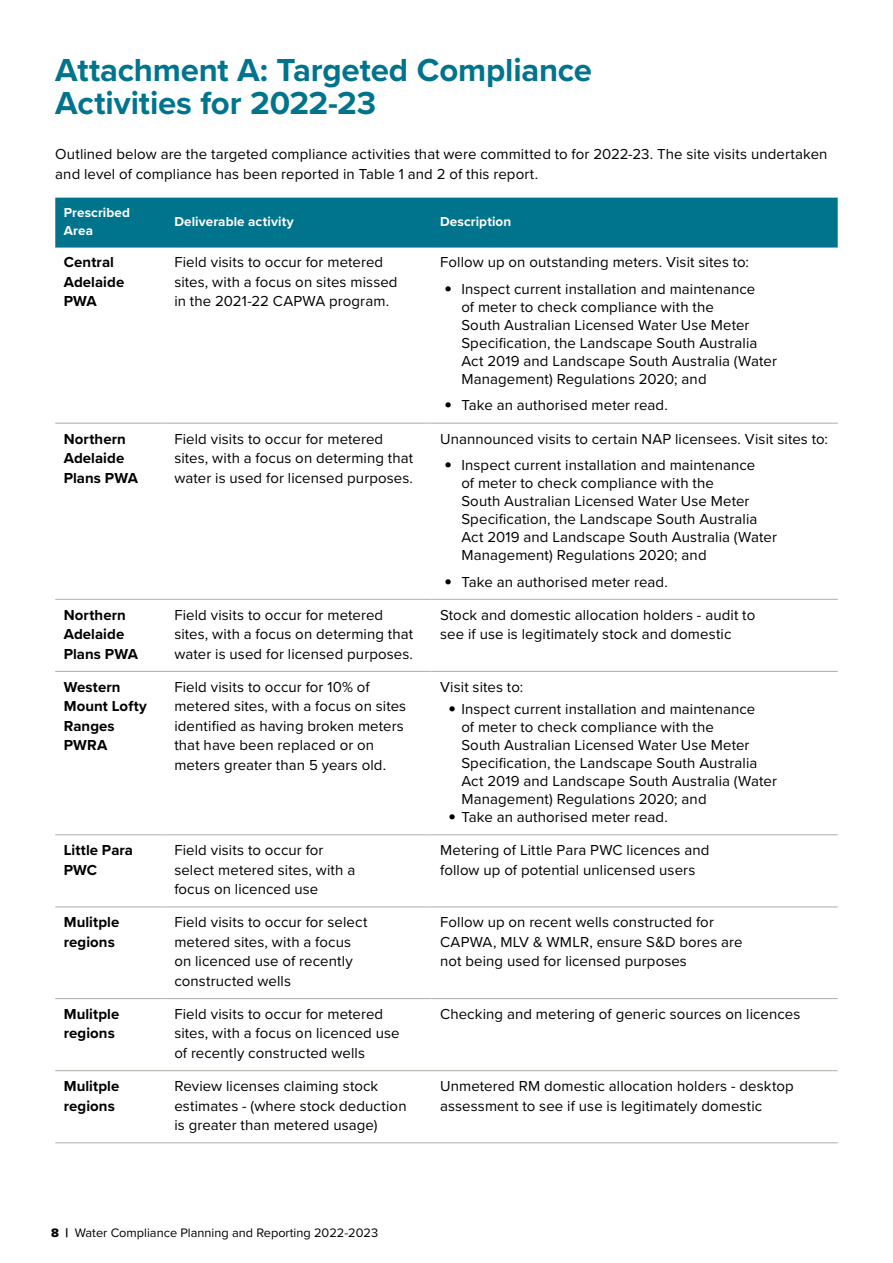
<style>
.page{position:relative;width:893px;height:1263px;background:#fff}
.page>*{position:absolute;margin:0;border:0;box-sizing:border-box;transform-origin:0 0}
.t1{font:700 33px/33px "Proxima Nova";letter-spacing:-.005em;color:#00748d}
.t2{font:15px/19.5px "Proxima Nova";letter-spacing:.005em;color:#000}
.t3{font:700 15px/19.5px "Proxima Nova";letter-spacing:.005em;color:#000}
.t4{font:700 13.5px/18px "Proxima Nova";letter-spacing:.01em;color:#fff}
.t5{font:12.75px "Proxima Nova";color:#000}
.s1{font-family:"Frutiger LT Com";font-weight:300;font-stretch:condensed}
.s2{font-family:"Proxima Nova Extrabld"}
</style>
<div class="page">
<div style="left:55px;top:198px;width:783px;height:50px;background:#00748d"></div>
<hr style="left:55px;top:423px;width:111px;height:1px;background:#b5b1ac">
<hr style="left:166px;top:423px;width:266px;height:1px;background:#b5b1ac">
<hr style="left:432px;top:423px;width:406px;height:1px;background:#b5b1ac">
<hr style="left:55px;top:599px;width:111px;height:1px;background:#b5b1ac">
<hr style="left:166px;top:599px;width:266px;height:1px;background:#b5b1ac">
<hr style="left:432px;top:599px;width:406px;height:1px;background:#b5b1ac">
<hr style="left:55px;top:671px;width:111px;height:1px;background:#b5b1ac">
<hr style="left:166px;top:671px;width:266px;height:1px;background:#b5b1ac">
<hr style="left:432px;top:671px;width:406px;height:1px;background:#b5b1ac">
<hr style="left:55px;top:834px;width:111px;height:1px;background:#b5b1ac">
<hr style="left:166px;top:834px;width:266px;height:1px;background:#b5b1ac">
<hr style="left:432px;top:834px;width:406px;height:1px;background:#b5b1ac">
<hr style="left:55px;top:906px;width:111px;height:1px;background:#b5b1ac">
<hr style="left:166px;top:906px;width:266px;height:1px;background:#b5b1ac">
<hr style="left:432px;top:906px;width:406px;height:1px;background:#b5b1ac">
<hr style="left:55px;top:998px;width:111px;height:1px;background:#b5b1ac">
<hr style="left:166px;top:998px;width:266px;height:1px;background:#b5b1ac">
<hr style="left:432px;top:998px;width:406px;height:1px;background:#b5b1ac">
<hr style="left:55px;top:1070px;width:111px;height:1px;background:#b5b1ac">
<hr style="left:166px;top:1070px;width:266px;height:1px;background:#b5b1ac">
<hr style="left:432px;top:1070px;width:406px;height:1px;background:#b5b1ac">
<hr style="left:55px;top:1142px;width:111px;height:1px;background:#b5b1ac">
<hr style="left:166px;top:1142px;width:266px;height:1px;background:#b5b1ac">
<hr style="left:432px;top:1142px;width:406px;height:1px;background:#b5b1ac">
<h1 class="t1" style="left:55px;top:53px;width:538px">Attachment A: Targeted Compliance<br>Activities for 2022-23</h1>
<p class="t2" style="left:55px;top:144px;width:774px">Outlined below are the targeted compliance activities that were committed to for 2022-23. The site visits undertaken and level of compliance has been reported in Table 1 and 2 of this report.</p>
<p class="t4" style="left:64px;top:203px;width:68px">Prescribed<br>Area</p>
<p class="t4" style="left:174px;top:212px;width:121px">Deliverable activity</p>
<p class="t4" style="left:440px;top:212px;width:73px">Description</p>
<p class="t3" style="left:64px;top:252px;width:62px">Central<br>Adelaide<br>PWA</p>
<p class="t2" style="left:174px;top:252px;width:225px">Field visits to occur for metered sites, with a focus on sites missed in the 2021-22 CAPWA program.</p>
<p class="t2" style="left:440px;top:252px;width:310px">Follow up on outstanding meters. Visit sites to:</p>
<p class="t2" style="left:461px;top:279px;width:317px;line-height:18px;text-indent:-17px"><span class="s1">•</span> Inspect current installation and maintenance<br>of meter to check compliance with the<br>South Australian Licensed Water Use Meter Specification, the Landscape South Australia Act 2019 and Landscape South Australia (Water Management) Regulations 2020; and</p>
<p class="t2" style="left:444px;top:395px;width:225px"><span class="s1">•</span> Take an authorised meter read.</p>
<p class="t3" style="left:64px;top:428px;width:76px">Northern<br>Adelaide<br>Plans PWA</p>
<p class="t2" style="left:174px;top:428px;width:241px">Field visits to occur for metered sites, with a focus on determing that water is used for licensed purposes.</p>
<p class="t2" style="left:440px;top:428px;width:389px">Unannounced visits to certain NAP licensees. Visit sites to:</p>
<p class="t2" style="left:461px;top:455px;width:317px;line-height:18px;text-indent:-17px"><span class="s1">•</span> Inspect current installation and maintenance<br>of meter to check compliance with the<br>South Australian Licensed Water Use Meter Specification, the Landscape South Australia Act 2019 and Landscape South Australia (Water Management) Regulations 2020; and</p>
<p class="t2" style="left:444px;top:571px;width:225px"><span class="s1">•</span> Take an authorised meter read.</p>
<p class="t3" style="left:64px;top:605px;width:76px">Northern<br>Adelaide<br>Plans PWA</p>
<p class="t2" style="left:174px;top:604px;width:241px">Field visits to occur for metered sites, with a focus on determing that water is used for licensed purposes.</p>
<p class="t2" style="left:440px;top:604px;width:317px">Stock and domestic allocation holders - audit to see if use is legitimately stock and domestic</p>
<p class="t3" style="left:64px;top:677px;width:85px">Western<br>Mount Lofty<br>Ranges<br>PWRA</p>
<p class="t2" style="left:174px;top:676px;width:233px">Field visits to occur for 10% of metered sites, with a focus on sites identified as having broken meters that have been replaced or on meters greater than 5 years old.</p>
<p class="t2" style="left:440px;top:676px;width:85px">Visit sites to:</p>
<p class="t2" style="left:461px;top:699px;width:317px;line-height:18px;text-indent:-13px"><span class="s1">•</span> Inspect current installation and maintenance<br>of meter to check compliance with the<br>South Australian Licensed Water Use Meter Specification, the Landscape South Australia Act 2019 and Landscape South Australia (Water Management) Regulations 2020; and</p>
<p class="t2" style="left:449px;top:807px;width:221px"><span class="s1">•</span> Take an authorised meter read.</p>
<p class="t3" style="left:64px;top:840px;width:71px">Little Para<br>PWC</p>
<p class="t2" style="left:174px;top:840px;width:182px">Field visits to occur for select metered sites, with a focus on licenced use</p>
<p class="t2" style="left:440px;top:840px;width:271px">Metering of Little Para PWC licences and follow up of potential unlicensed users</p>
<p class="t3" style="left:64px;top:912px;width:57px">Mulitple regions</p>
<p class="t2" style="left:174px;top:912px;width:195px">Field visits to occur for select metered sites, with a focus on licenced use of recently constructed wells</p>
<p class="t2" style="left:440px;top:912px;width:304px">Follow up on recent wells constructed for<br>CAPWA, MLV &amp; WMLR, ensure S&amp;D bores are not being used for licensed purposes</p>
<p class="t3" style="left:64px;top:1004px;width:57px">Mulitple regions</p>
<p class="t2" style="left:174px;top:1003px;width:227px">Field visits to occur for metered sites, with a focus on licenced use of recently constructed wells</p>
<p class="t2" style="left:440px;top:1003px;width:362px">Checking and metering of generic sources on licences</p>
<p class="t3" style="left:64px;top:1076px;width:57px">Mulitple regions</p>
<p class="t2" style="left:174px;top:1075px;width:234px">Review licenses claiming stock estimates - (where stock deduction is greater than metered usage)</p>
<p class="t2" style="left:440px;top:1075px;width:355px">Unmetered RM domestic allocation holders - desktop assessment to see if use is legitimately domestic</p>
<p class="t5" style="left:51px;top:1223px;width:329px"><span class="s2">8 |</span> Water Compliance Planning and Reporting 2022-2023</p>
</div>
